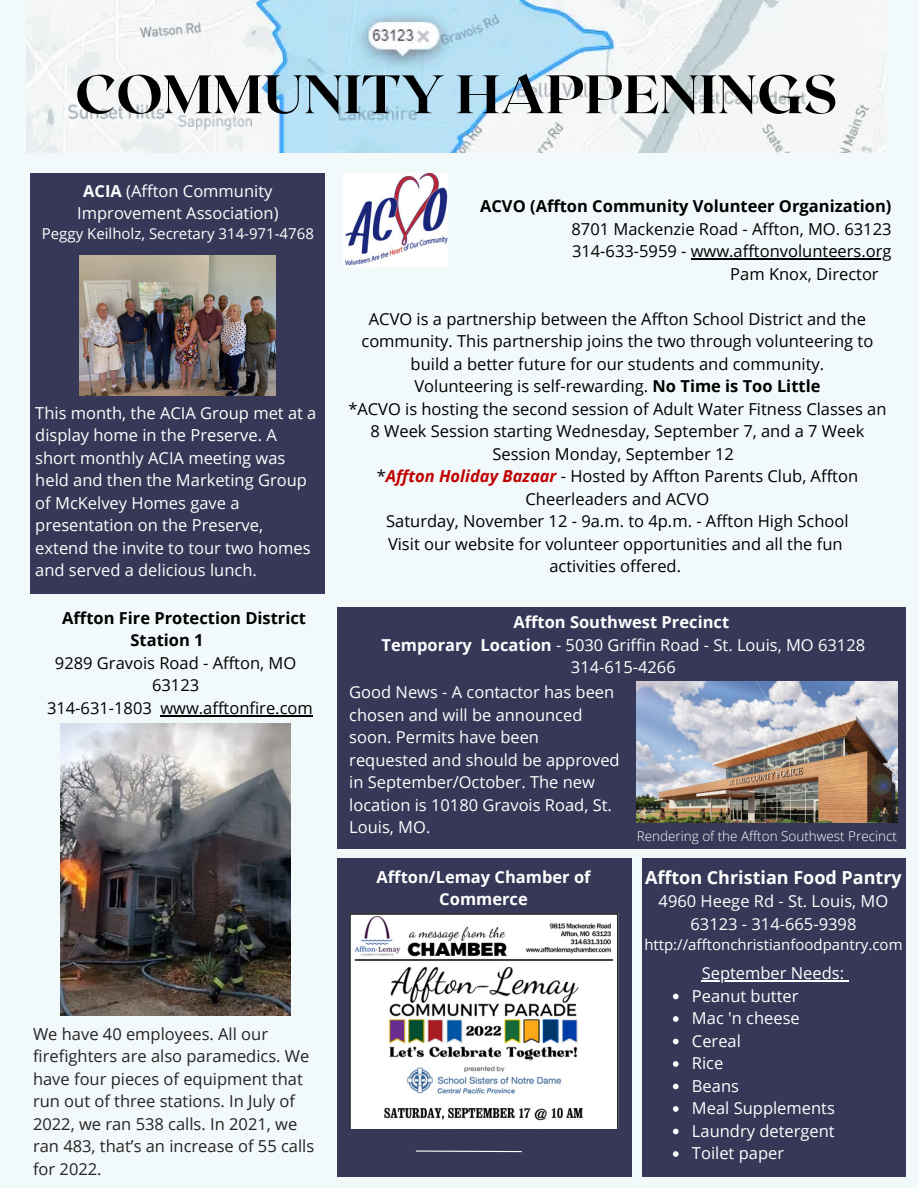
<style>
.page{position:relative;width:918px;height:1188px;background:#f2f9fb}
.page>*{position:absolute;margin:0;border:0;box-sizing:border-box;transform-origin:0 0}
.t1{font:800 54px "Roxborough CF";color:#000}
.t2{font:700 18px "Open Sans";color:#fff}
.t3{font:16.5px/22.5px "Open Sans";color:#000;text-align:center}
.t4{font:16.5px/22.5px "Open Sans";color:#fff}
.t5{font:16.5px/22.5px "Open Sans";color:#282224}
.t6{font:700 16.5px/22.5px "Open Sans";color:#000}
.t7{font:700 16.5px/22.5px "Open Sans";color:#fff;text-align:center}
.t8{font:15px "Open Sans";color:#fff}
.t9{font:300 13.5px "Open Sans";color:#fff}
.s1{font-weight:700}
.s2{font-weight:700;font-style:italic;color:#bf0000}
</style>
<div class="page">
<img style="left:26px;top:0;width:860px;height:153px">
<div style="left:337px;top:859px;width:295px;height:318px;background:#373757"></div>
<svg style="left:415px;top:1150px;width:107px;height:3px"></svg>
<div style="left:30px;top:173px;width:294px;height:421px;background:#373757"></div>
<img style="left:80px;top:256px;width:195px;height:139px">
<img style="left:61px;top:723px;width:229px;height:293px">
<div style="left:337px;top:608px;width:568px;height:241px;background:#373757"></div>
<img style="left:349px;top:913px;width:269px;height:215px">
<div style="left:642px;top:859px;width:263px;height:318px;background:#373757"></div>
<img style="left:343px;top:173px;width:105px;height:94px">
<img style="left:637px;top:682px;width:261px;height:140px">
<hr style="left:160px;top:715px;width:153px;height:1px;background:#000">
<svg style="left:673px;top:994px;width:6px;height:5px"></svg>
<svg style="left:673px;top:1016px;width:6px;height:6px"></svg>
<svg style="left:673px;top:1039px;width:6px;height:5px"></svg>
<svg style="left:673px;top:1061px;width:6px;height:6px"></svg>
<svg style="left:673px;top:1084px;width:6px;height:5px"></svg>
<svg style="left:673px;top:1106px;width:6px;height:6px"></svg>
<svg style="left:673px;top:1129px;width:6px;height:5px"></svg>
<svg style="left:673px;top:1151px;width:6px;height:6px"></svg>
<hr style="left:702px;top:980px;width:142px;height:1px;background:#fff">
<hr style="left:691px;top:258px;width:201px;height:1px;background:#000">
<h1 class="t1" style="left:75px;top:59px;width:764px">COMMUNITY HAPPENINGS</h1>
<p class="t4" style="left:77px;top:179px;width:203px;text-align:center"><span class="s1">ACIA</span> (Affton Community<br>Improvement Association)</p>
<p class="t8" style="left:42px;top:223px;width:274px">Peggy Keilholz, Secretary 314-971-4768</p>
<p class="t4" style="left:35px;top:401px;width:283px">This month, the ACIA Group met at a display home in the Preserve. A short monthly ACIA meeting was held and then the Marketing Group of McKelvey Homes gave a presentation on the Preserve, extend the invite to tour two homes and served a delicious lunch.</p>
<p class="t6" style="left:131px;top:606px;width:177px;text-indent:-68px">Affton Fire Protection District<br>Station 1</p>
<p class="t3" style="left:47px;top:651px;width:267px">9289 Gravois Road - Affton, MO<br>63123<br>314-631-1803 www.afftonfire.com</p>
<p class="t5" style="left:33px;top:1022px;width:283px">We have 40 employees. All our firefighters are also paramedics. We have four pieces of equipment that run out of three stations. In July of<br>2022, we ran 538 calls. In 2021, we ran 483, that’s an increase of 55 calls for 2022.</p>
<p class="t6" style="left:480px;top:194px;width:413px">ACVO (Affton Community Volunteer Organization)</p>
<p class="t3" style="left:572px;top:217px;width:321px">8701 Mackenzie Road - Affton, MO. 63123</p>
<p class="t3" style="left:572px;top:239px;width:321px">314-633-5959 - www.afftonvolunteers.org</p>
<p class="t3" style="left:730px;top:262px;width:150px">Pam Knox, Director</p>
<p class="t3" style="left:348px;top:307px;width:540px">ACVO is a partnership between the Affton School District and the community. This partnership joins the two through volunteering to build a better future for our students and community.<br>Volunteering is self-rewarding. <span class="s1">No Time is Too Little<br></span>*ACVO is hosting the second session of Adult Water Fitness Classes an 8 Week Session starting Wednesday, September 7, and a 7 Week Session Monday, September 12<br>*<span class="s2">Affton Holiday Bazaar</span> - Hosted by Affton Parents Club, Affton Cheerleaders and ACVO<br>Saturday, November 12 - 9a.m. to 4p.m. - Affton High School<br>Visit our website for volunteer opportunities and all the fun<br>activities offered.</p>
<p class="t4" style="left:382px;top:611px;width:485px;text-align:center"><span class="s1">Affton Southwest Precinct<br>Temporary Location</span> - 5030 Griffin Road - St. Louis, MO 63128<br>314-615-4266</p>
<p class="t4" style="left:349px;top:681px;width:272px">Good News - A contactor has been chosen and will be announced soon. Permits have been requested and should be approved in September/October. The new location is 10180 Gravois Road, St.<br>Louis, MO.</p>
<p class="t9" style="left:637px;top:826px;width:262px">Rendering of the Affton Southwest Precinct</p>
<p class="t7" style="left:377px;top:865px;width:216px">Affton/Lemay Chamber of<br>Commerce</p>
<p class="t2" style="left:645px;top:864px;width:258px">Affton Christian Food Pantry</p>
<p class="t4" style="left:659px;top:890px;width:231px;text-align:center">4960 Heege Rd - St. Louis, MO<br>63123 - 314-665-9398</p>
<p class="t8" style="left:644px;top:934px;width:260px">http://afftonchristianfoodpantry.com</p>
<p class="t4" style="left:702px;top:961px;width:144px">September Needs:</p>
<p class="t4" style="left:692px;top:984px;width:144px">Peanut butter<br>Mac 'n cheese<br>Cereal<br>Rice<br>Beans<br>Meal Supplements<br>Laundry detergent<br>Toilet paper</p>
</div>
